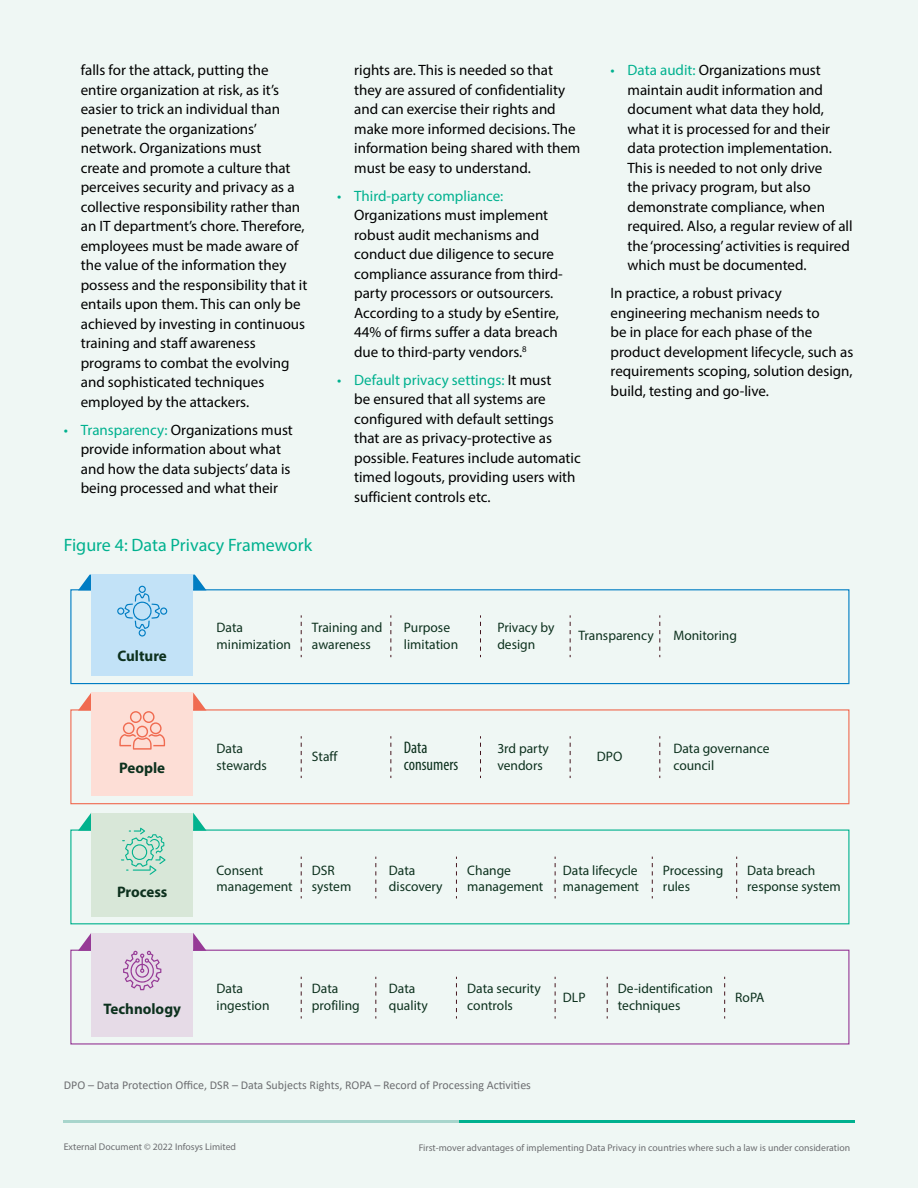
<style>
.page{position:relative;width:918px;height:1188px;background:#eff7f4}
.page>*{position:absolute;margin:0;border:0;box-sizing:border-box;transform-origin:0 0}
.t1{font:18px "Myriad Pro";color:#00b18f}
.t2{font:condensed 16.8px/16.8px "Myriad Pro";color:#0d311e}
.t3{font:700 15.3px "Myriad Pro";color:#0d311e}
.t4{font:15px/19.5px "Myriad Pro";color:#000}
.t5{font:15px "Myriad Pro";color:#00b18f}
.t6{font:13.8px/16.8px "Myriad Pro";color:#0d311e}
.t7{font:12px "Calibri";color:#6d6e71}
.t8{font:9.75px "Myriad Pro";color:#6d6e71}
.s1{color:#00b18f}
</style>
<div class="page">
<hr style="left:64px;top:1120px;width:395px;height:3px;background:#a8d5cc">
<hr style="left:459px;top:1120px;width:395px;height:3px;background:#00b18f">
<svg style="left:79px;top:693px;width:12px;height:16px"></svg>
<svg style="left:193px;top:693px;width:13px;height:16px"></svg>
<div style="left:70px;top:709px;width:779px;height:95px;border:1px solid #f06b51"></div>
<div style="left:91px;top:693px;width:102px;height:103px;background:#fdded6"></div>
<svg style="left:119px;top:711px;width:46px;height:39px"></svg>
<svg style="left:301px;top:736px;width:1px;height:42px"></svg>
<svg style="left:390px;top:736px;width:1px;height:42px"></svg>
<svg style="left:480px;top:736px;width:1px;height:42px"></svg>
<svg style="left:570px;top:736px;width:1px;height:42px"></svg>
<svg style="left:659px;top:736px;width:1px;height:42px"></svg>
<svg style="left:78px;top:813px;width:13px;height:17px"></svg>
<svg style="left:193px;top:813px;width:13px;height:17px"></svg>
<div style="left:70px;top:830px;width:779px;height:94px;border:1px solid #01b28e"></div>
<div style="left:91px;top:813px;width:102px;height:104px;background:#d8e7d8"></div>
<svg style="left:121px;top:828px;width:45px;height:47px"></svg>
<svg style="left:301px;top:857px;width:1px;height:41px"></svg>
<svg style="left:375px;top:857px;width:1px;height:41px"></svg>
<svg style="left:456px;top:857px;width:1px;height:41px"></svg>
<svg style="left:555px;top:857px;width:1px;height:41px"></svg>
<svg style="left:652px;top:857px;width:1px;height:41px"></svg>
<svg style="left:736px;top:857px;width:1px;height:41px"></svg>
<svg style="left:78px;top:933px;width:13px;height:17px"></svg>
<svg style="left:193px;top:933px;width:13px;height:17px"></svg>
<div style="left:70px;top:950px;width:779px;height:95px;border:1px solid #963a96"></div>
<div style="left:91px;top:933px;width:102px;height:104px;background:#e6dbe7"></div>
<svg style="left:123px;top:951px;width:38px;height:39px"></svg>
<svg style="left:301px;top:977px;width:1px;height:42px"></svg>
<svg style="left:375px;top:977px;width:1px;height:42px"></svg>
<svg style="left:456px;top:977px;width:1px;height:42px"></svg>
<svg style="left:555px;top:977px;width:1px;height:42px"></svg>
<svg style="left:607px;top:977px;width:1px;height:42px"></svg>
<svg style="left:724px;top:977px;width:1px;height:42px"></svg>
<svg style="left:79px;top:575px;width:12px;height:14px"></svg>
<svg style="left:193px;top:575px;width:13px;height:14px"></svg>
<div style="left:70px;top:589px;width:779px;height:95px;border:1px solid #007dc3"></div>
<div style="left:91px;top:575px;width:102px;height:101px;background:#c2e2f7"></div>
<svg style="left:117px;top:586px;width:50px;height:51px"></svg>
<svg style="left:301px;top:615px;width:1px;height:42px"></svg>
<svg style="left:390px;top:615px;width:1px;height:42px"></svg>
<svg style="left:480px;top:615px;width:1px;height:42px"></svg>
<svg style="left:570px;top:615px;width:1px;height:42px"></svg>
<svg style="left:659px;top:615px;width:1px;height:42px"></svg>
<p class="t4" style="left:81px;top:60px;width:228px">falls for the attack, putting the entire organization at risk, as it’s easier to trick an individual than penetrate the organizations’ network. Organizations must<br>create and promote a culture that perceives security and privacy as a collective responsibility rather than an IT department’s chore. Therefore, employees must be made aware of the value of the information they possess and the responsibility that it entails upon them. This can only be achieved by investing in continuous training and staff awareness programs to combat the evolving and sophisticated techniques employed by the attackers.</p>
<p class="t4" style="left:81px;top:420px;width:214px;text-indent:-17px"><span class="s1">• Transparency:</span> Organizations must provide information about what and how the data subjects’ data is being processed and what their</p>
<p class="t1" style="left:64px;top:534px;width:250px">Figure 4: Data Privacy Framework</p>
<p class="t4" style="left:354px;top:60px;width:228px">rights are. This is needed so that they are assured of confidentiality and can exercise their rights and make more informed decisions. The information being shared with them must be easy to understand.</p>
<p class="t5" style="left:337px;top:186px;width:168px">• Third-party compliance:</p>
<p class="t4" style="left:354px;top:205px;width:210px">Organizations must implement robust audit mechanisms and conduct due diligence to secure compliance assurance from third&shy;party processors or outsourcers.<br>According to a study by eSentire,<br>44% of firms suffer a data breach due to third-party vendors.<sup>8</sup></p>
<p class="t4" style="left:354px;top:370px;width:228px;text-indent:-17px"><span class="s1">• Default privacy settings:</span> It must<br>be ensured that all systems are configured with default settings that are as privacy-protective as possible. Features include automatic timed logouts, providing users with sufficient controls etc.</p>
<p class="t4" style="left:628px;top:60px;width:227px;text-indent:-17px"><span class="s1">• Data audit:</span> Organizations must maintain audit information and document what data they hold, what it is processed for and their data protection implementation.<br>This is needed to not only drive<br>the privacy program, but also demonstrate compliance, when required. Also, a regular review of all the ‘processing’ activities is required which must be documented.</p>
<p class="t4" style="left:611px;top:283px;width:244px">In practice, a robust privacy engineering mechanism needs to<br>be in place for each phase of the product development lifecycle, such as requirements scoping, solution design, build, testing and go-live.</p>
<p class="t3" style="left:118px;top:646px;width:51px">Culture</p>
<p class="t3" style="left:119px;top:758px;width:48px">People</p>
<p class="t3" style="left:117px;top:882px;width:52px">Process</p>
<p class="t3" style="left:103px;top:999px;width:79px">Technology</p>
<p class="t6" style="left:217px;top:619px;width:76px">Data minimization</p>
<p class="t6" style="left:312px;top:619px;width:72px">Training and awareness</p>
<p class="t6" style="left:404px;top:619px;width:56px">Purpose limitation</p>
<p class="t6" style="left:497px;top:619px;width:59px">Privacy by design</p>
<p class="t6" style="left:578px;top:627px;width:77px">Transparency</p>
<p class="t6" style="left:673px;top:627px;width:65px">Monitoring</p>
<p class="t6" style="left:217px;top:739px;width:52px">Data stewards</p>
<p class="t6" style="left:312px;top:748px;width:27px">Staff</p>
<p class="t2" style="left:404px;top:739px;width:56px">Data consumers</p>
<p class="t6" style="left:497px;top:739px;width:53px">3rd party vendors</p>
<p class="t6" style="left:597px;top:748px;width:27px">DPO</p>
<p class="t6" style="left:673px;top:739px;width:98px">Data governance council</p>
<p class="t6" style="left:217px;top:861px;width:78px">Consent management</p>
<p class="t6" style="left:312px;top:861px;width:41px">DSR system</p>
<p class="t6" style="left:389px;top:861px;width:55px">Data discovery</p>
<p class="t6" style="left:467px;top:861px;width:78px">Change management</p>
<p class="t6" style="left:563px;top:861px;width:78px">Data lifecycle management</p>
<p class="t6" style="left:663px;top:861px;width:62px">Processing rules</p>
<p class="t6" style="left:747px;top:861px;width:95px">Data breach response system</p>
<p class="t6" style="left:217px;top:980px;width:54px">Data ingestion</p>
<p class="t6" style="left:312px;top:980px;width:49px">Data profiling</p>
<p class="t6" style="left:389px;top:980px;width:40px">Data quality</p>
<p class="t6" style="left:467px;top:980px;width:75px">Data security controls</p>
<p class="t6" style="left:563px;top:988px;width:24px">DLP</p>
<p class="t6" style="left:618px;top:980px;width:97px">De-identification techniques</p>
<p class="t6" style="left:735px;top:988px;width:31px">RoPA</p>
<p class="t7" style="left:64px;top:1077px;width:469px">DPO – Data Protection Office, DSR – Data Subjects Rights, ROPA – Record of Processing Activities</p>
<p class="t8" style="left:64px;top:1141px;width:174px">External Document © 2022 Infosys Limited</p>
<p class="t8" style="left:419px;top:1142px;width:433px">First-mover advantages of implementing Data Privacy in countries where such a law is under consideration</p>
</div>
